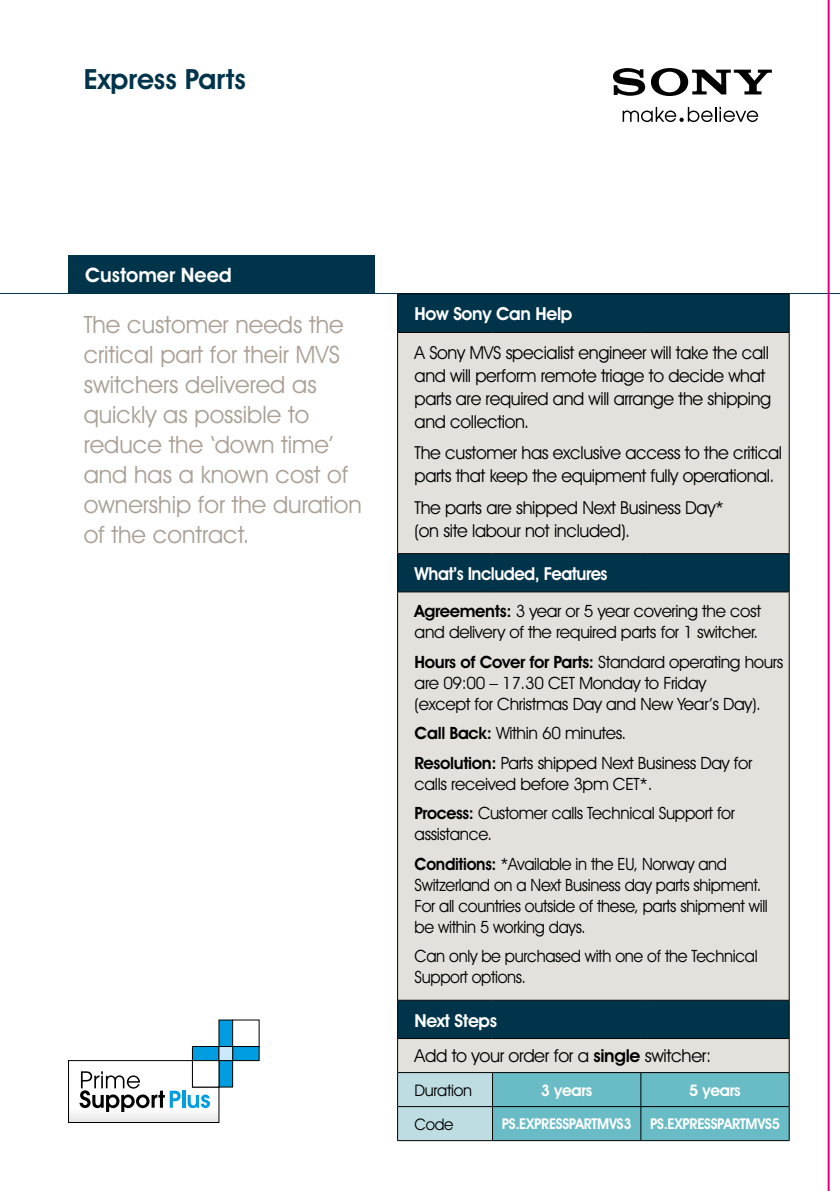
<style>
.page{position:relative;width:840px;height:1191px;background:#fff}
.page>*{position:absolute;margin:0;border:0;box-sizing:border-box;transform-origin:0 0}
.t1{font:600 28px "Avant Garde IT Cby BT";color:#00344b}
.t2{font:24px/30px "Avant Garde IT Cby BT";color:#aaa095}
.t3{font:600 20px "Avant Garde IT Cby BT";color:#fff}
.t4{font:18px/23px "Avant Garde IT Cby BT";letter-spacing:-.02em;color:#000}
.t5{font:600 18px "Avant Garde IT Cby BT";letter-spacing:-.03em;color:#fff;scale:.95 1}
.t6{font:600 18px "Avant Garde IT Cby BT";letter-spacing:-.03em;color:#fff}
.t7{font:17px/21px "Avant Garde IT Cby BT";letter-spacing:-.02em;color:#000}
.t8{font:17px/21px "Avant Garde IT Cby BT";letter-spacing:-.02em;color:#000;scale:.95 1}
.t9{font:600 16px "Avant Garde IT Cby BT";letter-spacing:-.02em;color:#fff}
.t10{font:16px "Avant Garde IT Cby BT";letter-spacing:-.02em;color:#000}
.t11{font:16px "Avant Garde IT Cby BT";letter-spacing:-.02em;color:#000;scale:.96 1}
.t12{font:600 15px "Avant Garde IT Cby BT";letter-spacing:-.02em;color:#fff;scale:.95 1}
.s1{font-weight:600}
.s2{font-weight:600;color:#fff}
</style>
<div class="page">
<hr style="left:0;top:293px;width:839px;height:1px;background:#00344b">
<div style="left:68px;top:255px;width:306px;height:38px;background:#00344b"></div>
<svg style="left:622px;top:107px;width:135px;height:15px"></svg>
<svg style="left:613px;top:68px;width:158px;height:28px"></svg>
<svg style="left:68px;top:1019px;width:192px;height:104px"></svg>
<div style="left:398px;top:294px;width:390px;height:38px;background:#00344b"></div>
<svg style="left:398px;top:333px;width:390px;height:739px;background:#cccecc"></svg>
<svg style="left:398px;top:1073px;width:390px;height:67px;background:#7dc2cb"></svg>
<hr style="left:397px;top:293px;width:95px;height:1px;background:#000">
<hr style="left:397px;top:294px;width:1px;height:38px;background:#000">
<hr style="left:492px;top:293px;width:148px;height:1px;background:#000">
<hr style="left:640px;top:293px;width:149px;height:1px;background:#000">
<hr style="left:788px;top:294px;width:1px;height:38px;background:#000">
<hr style="left:397px;top:332px;width:95px;height:1px;background:#000">
<hr style="left:397px;top:333px;width:1px;height:220px;background:#000">
<hr style="left:492px;top:332px;width:148px;height:1px;background:#000">
<hr style="left:640px;top:332px;width:149px;height:1px;background:#000">
<hr style="left:788px;top:333px;width:1px;height:220px;background:#000">
<hr style="left:397px;top:553px;width:95px;height:1px;background:#000">
<hr style="left:397px;top:554px;width:1px;height:37px;background:#000">
<hr style="left:492px;top:553px;width:148px;height:1px;background:#000">
<hr style="left:640px;top:553px;width:149px;height:1px;background:#000">
<hr style="left:788px;top:554px;width:1px;height:37px;background:#000">
<hr style="left:397px;top:1000px;width:1px;height:38px;background:#000">
<hr style="left:788px;top:1000px;width:1px;height:38px;background:#000">
<hr style="left:397px;top:1038px;width:95px;height:1px;background:#000">
<hr style="left:397px;top:1038px;width:1px;height:34px;background:#000">
<hr style="left:492px;top:1038px;width:148px;height:1px;background:#000">
<hr style="left:640px;top:1038px;width:149px;height:1px;background:#000">
<hr style="left:788px;top:1038px;width:1px;height:34px;background:#000">
<hr style="left:397px;top:1072px;width:95px;height:1px;background:#000">
<hr style="left:397px;top:1072px;width:1px;height:34px;background:#000">
<hr style="left:492px;top:1072px;width:148px;height:1px;background:#000">
<hr style="left:492px;top:1072px;width:1px;height:34px;background:#000">
<hr style="left:640px;top:1072px;width:149px;height:1px;background:#000">
<hr style="left:640px;top:1072px;width:1px;height:34px;background:#000">
<hr style="left:788px;top:1072px;width:1px;height:34px;background:#000">
<hr style="left:397px;top:1106px;width:95px;height:1px;background:#000">
<hr style="left:397px;top:1106px;width:1px;height:34px;background:#000">
<hr style="left:492px;top:1106px;width:148px;height:1px;background:#000">
<hr style="left:492px;top:1106px;width:1px;height:34px;background:#000">
<hr style="left:640px;top:1106px;width:149px;height:1px;background:#000">
<hr style="left:640px;top:1106px;width:1px;height:34px;background:#000">
<hr style="left:788px;top:1106px;width:1px;height:34px;background:#000">
<hr style="left:397px;top:1140px;width:95px;height:1px;background:#000">
<hr style="left:492px;top:1140px;width:148px;height:1px;background:#000">
<hr style="left:640px;top:1140px;width:149px;height:1px;background:#000">
<hr style="left:397px;top:591px;width:95px;height:1px;background:#000">
<hr style="left:397px;top:592px;width:1px;height:408px;background:#000">
<hr style="left:492px;top:591px;width:148px;height:1px;background:#000">
<hr style="left:640px;top:591px;width:149px;height:1px;background:#000">
<hr style="left:788px;top:592px;width:1px;height:408px;background:#000">
<hr style="left:397px;top:1000px;width:95px;height:1px;background:#000">
<hr style="left:492px;top:1000px;width:148px;height:1px;background:#000">
<hr style="left:640px;top:1000px;width:149px;height:1px;background:#000">
<hr style="left:827px;top:0;width:2px;height:1191px;background:#e2007a">
<h1 class="t1" style="left:84px;top:63px;width:164px">Express Parts</h1>
<p class="t3" style="left:85px;top:263px;width:148px">Customer Need</p>
<h2 class="t2" style="left:84px;top:309px;width:279px">The customer needs the critical part for their MVS switchers delivered as quickly as possible to reduce the ‘down time’ and has a known cost of ownership for the duration of the contract.</h2>
<p class="t6" style="left:414px;top:303px;width:159px">How Sony Can Help</p>
<p class="t4" style="left:414px;top:341px;width:358px">A Sony MVS specialist engineer will take the call and will perform remote triage to decide what parts are required and will arrange the shipping and collection.</p>
<p class="t4" style="left:414px;top:441px;width:369px">The customer has exclusive access to the critical parts that keep the equipment fully operational.</p>
<p class="t4" style="left:414px;top:496px;width:311px">The parts are shipped Next Business Day* (on site labour not included).</p>
<p class="t5" style="left:414px;top:562px;width:204px">What’s Included, Features</p>
<p class="t7" style="left:414px;top:600px;width:347px"><span class="s1">Agreements:</span> 3 year or 5 year covering the cost and delivery of the required parts for 1 switcher.</p>
<p class="t7" style="left:414px;top:651px;width:370px"><span class="s1">Hours of Cover for Parts:</span> Standard operating hours are 09:00 – 17.30 CET Monday to Friday<br>(except for Christmas Day and New Year’s Day).</p>
<p class="t7" style="left:414px;top:718px;width:339px;line-height:29.6px"><span class="s1">Call Back:</span> Within 60 minutes.<br><span class="s1">Resolution:</span> Parts shipped Next Business Day for</p>
<p class="t7" style="left:414px;top:769px;width:322px;line-height:29.4px">calls received before 3pm CET*.<br><span class="s1">Process:</span> Customer calls Technical Support for</p>
<p class="t7" style="left:414px;top:819px;width:314px;line-height:29.6px">assistance.<br><span class="s1">Conditions:</span> *Available in the EU, Norway and</p>
<p class="t8" style="left:414px;top:874px;width:373px">Switzerland on a Next Business day parts shipment.<br>For all countries outside of these, parts shipment will be within 5 working days.</p>
<p class="t8" style="left:414px;top:945px;width:362px">Can only be purchased with one of the Technical<br>Support options.</p>
<p class="t4" style="left:414px;top:1002px;width:298px;line-height:36px"><span class="s2">Next Steps<br></span>Add to your order for a <span class="s1">single</span> switcher:</p>
<p class="t10" style="left:414px;top:1080px;width:59px">Duration</p>
<p class="t9" style="left:540px;top:1080px;width:53px">3 years</p>
<p class="t9" style="left:688px;top:1080px;width:53px">5 years</p>
<p class="t11" style="left:414px;top:1114px;width:42px">Code</p>
<p class="t12" style="left:501px;top:1115px;width:294px">PS.EXPRESSPARTMVS3 PS.EXPRESSPARTMVS5</p>
</div>
